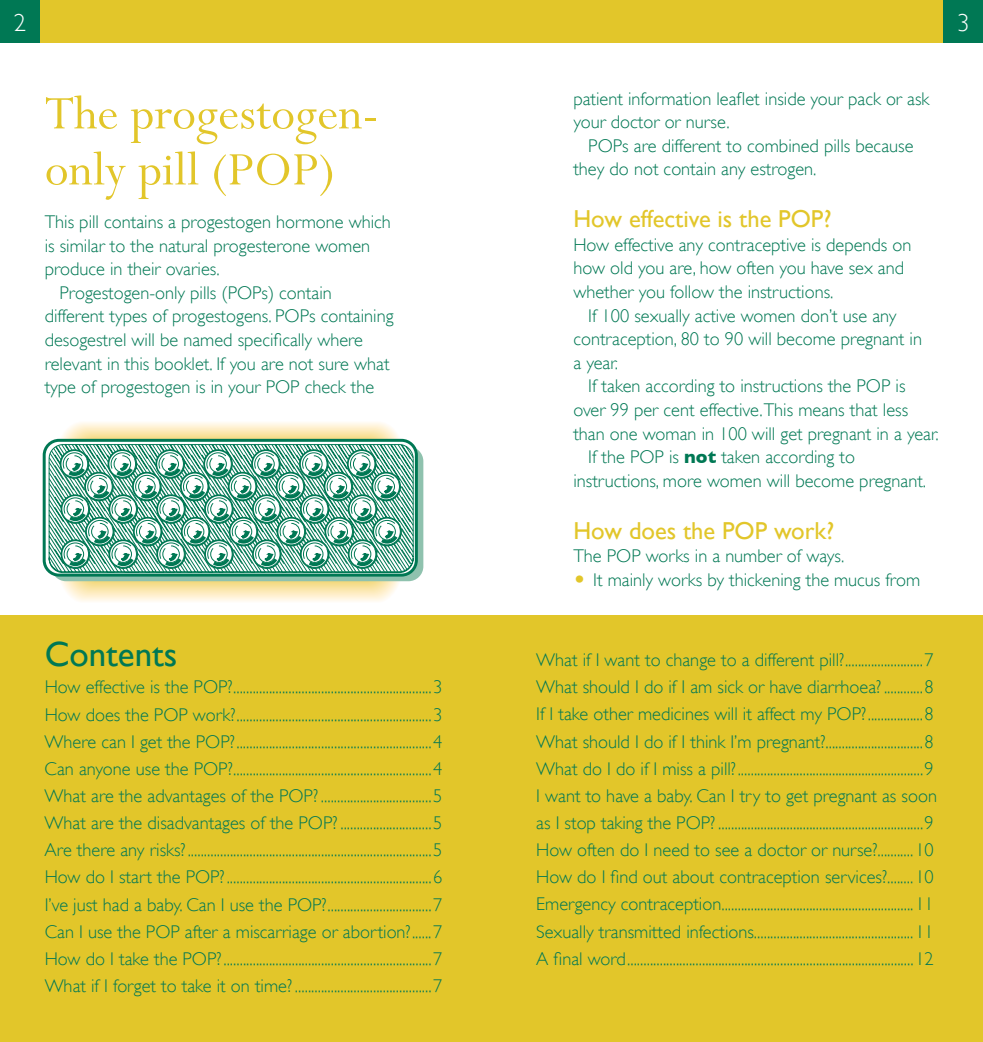
<style>
.page{position:relative;width:983px;height:1042px;background:#fff}
.page>*{position:absolute;margin:0;border:0;box-sizing:border-box;transform-origin:0 0}
.t1{font:52.5px/56px "Perpetua";color:#e2c62a}
.t2{font:35px "Gill Sans";color:#007854}
.t3{font:24.5px "Gill Sans";color:#e2c62a}
.t4{font:300 24.5px "Gill Sans";color:#fff}
.t5{font:300 18.38px/27.1px "Gill Sans";color:#007854}
.s1{font-weight:700}
.s2{font-family:"European Pi Three";font-weight:400;color:#e2c62a}
</style>
<div class="page">
<div style="left:0;top:0;width:40px;height:42px;background:#007854"></div>
<div style="left:40px;top:0;width:451px;height:42px;background:#e2c62a"></div>
<div style="left:943px;top:0;width:39px;height:42px;background:#007854"></div>
<div style="left:491px;top:0;width:452px;height:42px;background:#e2c62a"></div>
<div style="left:0;top:615px;width:982px;height:427px;background:#e2c62a"></div>
<svg style="left:51px;top:446px;width:372px;height:135px;background:#80baa4"></svg>
<div style="left:43px;top:439px;width:375px;height:137px;border:3px solid #007854;border-radius:15px"></div>
<svg style="left:48px;top:568px;width:365px;height:4px"></svg>
<div style="left:61px;top:539px;width:29px;height:30px;border:2px solid #007854;border-radius:50%"></div>
<div style="left:108px;top:539px;width:30px;height:30px;border:2px solid #007854;border-radius:50%"></div>
<div style="left:156px;top:539px;width:30px;height:30px;border:2px solid #007854;border-radius:50%"></div>
<div style="left:204px;top:539px;width:30px;height:30px;border:2px solid #007854;border-radius:50%"></div>
<div style="left:252px;top:539px;width:29px;height:30px;border:2px solid #007854;border-radius:50%"></div>
<div style="left:300px;top:539px;width:29px;height:30px;border:2px solid #007854;border-radius:50%"></div>
<div style="left:348px;top:539px;width:29px;height:30px;border:2px solid #007854;border-radius:50%"></div>
<svg style="left:48px;top:444px;width:365px;height:124px"></svg>
<h3 class="t4" style="left:14px;top:9px;width:14px">2</h3>
<h3 class="t4" style="left:956px;top:9px;width:14px">3</h3>
<h1 class="t1" style="left:45px;top:87px;width:336px">The progestogen&shy;only pill (POP)</h1>
<p class="t5" style="left:45px;top:208px;width:348px">This pill contains a progestogen hormone which</p>
<p class="t5" style="left:45px;top:232px;width:327px">is similar to the natural progesterone women</p>
<p class="t5" style="left:45px;top:255px;width:176px">produce in their ovaries.</p>
<p class="t5" style="left:60px;top:279px;width:274px">Progestogen-only pills (POPs) contain</p>
<p class="t5" style="left:45px;top:303px;width:350px">different types of progestogens. POPs containing</p>
<p class="t5" style="left:45px;top:326px;width:320px">desogestrel will be named specifically where</p>
<p class="t5" style="left:45px;top:350px;width:346px">relevant in this booklet. If you are not sure what</p>
<p class="t5" style="left:45px;top:374px;width:331px">type of progestogen is in your POP check the</p>
<h2 class="t2" style="left:45px;top:634px;width:134px">Contents</h2>
<p class="t5" style="left:45px;top:674px;width:399px;text-align:justify">How effective is the POP?.............................................................3<br>How does the POP work?............................................................3<br>Where can I get the POP?............................................................4<br>Can anyone use the POP?.............................................................4<br>What are the advantages of the POP? ..................................5<br>What are the disadvantages of the POP? ............................5<br>Are there any risks?...........................................................................5<br>How do I start the POP?...............................................................6<br>I’ve just had a baby. Can I use the POP?................................7<br>Can I use the POP after a miscarriage or abortion?......7<br>How do I take the POP?................................................................7<br>What if I forget to take it on time? ..........................................7</p>
<p class="t5" style="left:573px;top:87px;width:357px;line-height:23.6px">patient information leaflet inside your pack or ask your doctor or nurse.</p>
<p class="t5" style="left:573px;top:134px;width:341px;line-height:23.6px;text-indent:15px">POPs are different to combined pills because they do not contain any estrogen.</p>
<h3 class="t3" style="left:573px;top:204px;width:259px">How effective is the POP?</h3>
<p class="t5" style="left:573px;top:233px;width:339px;line-height:23.6px">How effective any contraceptive is depends on how old you are, how often you have sex and whether you follow the instructions.</p>
<p class="t5" style="left:573px;top:304px;width:350px;line-height:23.6px;text-indent:15px">If 100 sexually active women don’t use any contraception, 80 to 90 will become pregnant in a year.</p>
<p class="t5" style="left:588px;top:373px;width:318px">If taken according to instructions the POP is</p>
<p class="t5" style="left:573px;top:396px;width:336px">over 99 per cent effective.This means that less</p>
<p class="t5" style="left:573px;top:420px;width:367px">than one woman in 100 will get pregnant in a year.</p>
<p class="t5" style="left:588px;top:444px;width:268px">If the POP is <span class="s1">not</span> taken according to</p>
<p class="t5" style="left:573px;top:467px;width:354px">instructions, more women will become pregnant.</p>
<h3 class="t3" style="left:573px;top:516px;width:262px">How does the POP work?</h3>
<p class="t5" style="left:573px;top:544px;width:348px;line-height:23.6px">The POP works in a number of ways.<br><span class="s2">O</span> It mainly works by thickening the mucus from</p>
<p class="t5" style="left:536px;top:646px;width:402px">What if I want to change to a different pill?........................7<br>What should I do if I am sick or have diarrhoea?............8<br>If I take other medicines will it affect my POP?.................8<br>What should I do if I think I’m pregnant?..............................8<br>What do I do if I miss a pill?.........................................................9<br>I want to have a baby. Can I try to get pregnant as soon as I stop taking the POP? ...............................................................9<br>How often do I need to see a doctor or nurse?...........10<br>How do I find out about contraception services?........10<br>Emergency contraception...........................................................11<br>Sexually transmitted infections.................................................11<br>A final word........................................................................................12</p>
</div>
